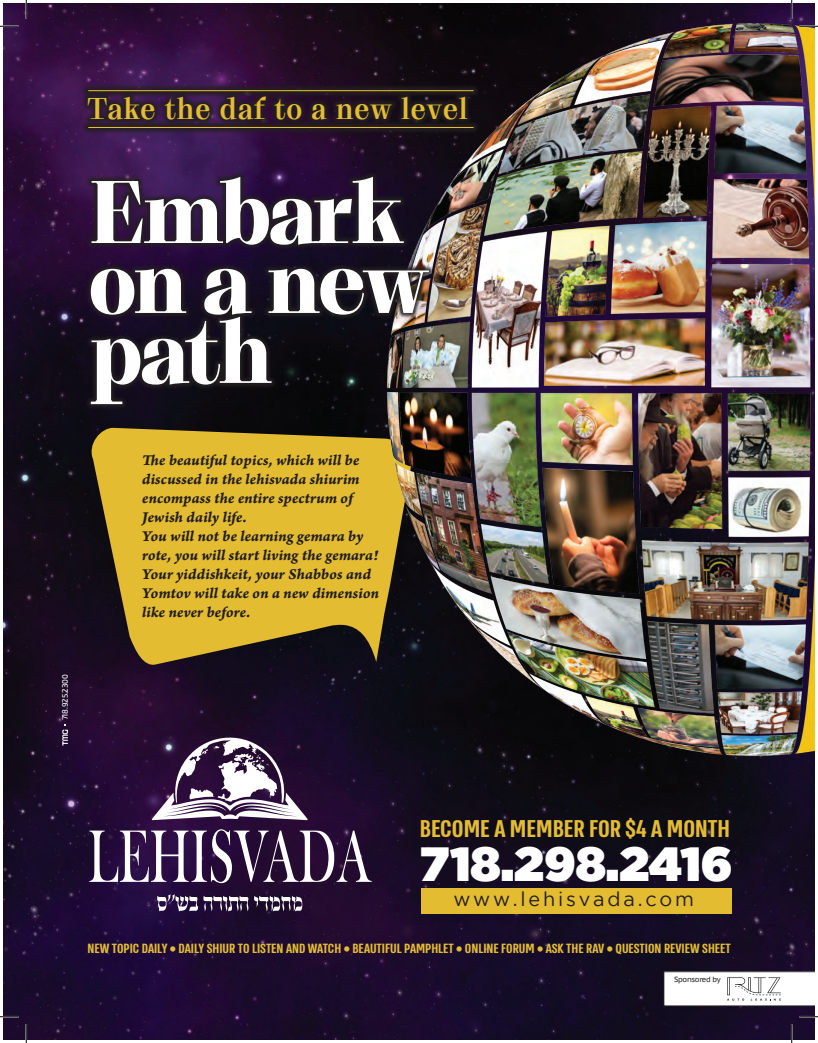
<style>
.page{position:relative;width:818px;height:1043px;background:#fff}
.page>*{position:absolute;margin:0;border:0;box-sizing:border-box;transform-origin:0 0}
.t1{font:900 84.88px/69.9px "AS Grafier Beta";letter-spacing:-.02em;color:#fff;scale:.89 1}
.t2{font:900 47.88px "Gotham";color:#fff}
.t3{font:700 28.88px "AS Grafier Beta";letter-spacing:.03em;color:#e4bc32;scale:.88 1}
.t4{font:600 condensed 27.75px "Almoni";color:#e4bc32}
.t5{font:19.88px "Gotham";letter-spacing:.14em;color:#231f20}
.t6{font:15.88px/19.1px "Arno Pro Bold Italic 08 pt";color:#231f20}
.t7{font:600 condensed 15.25px "Almoni";color:#e4bc32}
.t8{font:500 8px "Exo 2";letter-spacing:-.02em;color:#fff}
.t9{font:7.5px "PT Sans Caption";letter-spacing:-.04em;color:#231f20}
</style>
<div class="page">
<img style="left:4px;top:4px;width:810px;height:1035px">
<svg style="left:87px;top:427px;width:271px;height:240px;fill:#e4bc32"></svg>
<img style="left:358px;top:4px;width:456px;height:832px">
<svg style="left:62px;top:724px;width:6px;height:21px"></svg>
<svg style="left:663px;top:971px;width:151px;height:35px"></svg>
<div style="left:82px;top:84px;width:398px;height:14px;background:#231f20;opacity:.86"></div>
<div style="left:82px;top:120px;width:398px;height:14px;background:#231f20;opacity:.86"></div>
<hr style="left:88px;top:127px;width:385px;height:1px;background:#e4bc32">
<div style="left:85px;top:171px;width:349px;height:239px;background:#231f20;opacity:.86"></div>
<div style="left:82px;top:90px;width:391px;height:35px;background:#231f20;opacity:.86"></div>
<div style="left:421px;top:887px;width:310px;height:26px;background:#e4bc32"></div>
<svg style="left:89px;top:829px;width:282px;height:54px"></svg>
<svg style="left:157px;top:894px;width:145px;height:17px"></svg>
<svg style="left:151px;top:730px;width:157px;height:90px"></svg>
<svg style="left:0;top:25px;width:19px;height:2px"></svg>
<svg style="left:799px;top:25px;width:19px;height:2px"></svg>
<svg style="left:0;top:1015px;width:19px;height:2px"></svg>
<svg style="left:799px;top:1015px;width:19px;height:2px"></svg>
<svg style="left:25px;top:0;width:2px;height:19px"></svg>
<svg style="left:25px;top:1024px;width:2px;height:18px"></svg>
<svg style="left:790px;top:0;width:2px;height:19px"></svg>
<svg style="left:790px;top:1024px;width:2px;height:18px"></svg>
<h3 class="t3" style="left:87px;top:96px;width:433px">Take the daf to a new level</h3>
<p class="t8" style="left:59px;top:720px;width:47px;rotate:-90deg">718.925.2300</p>
<h1 class="t1" style="left:89px;top:185px;width:383px">Embark on a new path</h1>
<p class="t6" style="left:141px;top:450px;width:238px">The beautiful topics, which will be discussed in the lehisvada shiurim encompass the entire spectrum of<br>Jewish daily life.<br>You will not be learning gemara by rote, you will start living the gemara!<br>Your yiddishkeit, your Shabbos and<br>Yomtov will take on a new dimension like never before.</p>
<h3 class="t4" style="left:420px;top:806px;width:311px">BECOME A MEMBER FOR $4 A MONTH</h3>
<h2 class="t2" style="left:420px;top:836px;width:314px">718.298.2416</h2>
<p class="t5" style="left:453px;top:888px;width:242px">www.lehisvada.com</p>
<p class="t7" style="left:87px;top:936px;width:644px">NEW TOPIC DAILY • DAILY SHIUR TO LISTEN AND WATCH • BEAUTIFUL PAMPHLET • ONLINE FORUM • ASK THE RAV • QUESTION REVIEW SHEET</p>
<p class="t9" style="left:674px;top:974px;width:48px">Sponsored by</p>
</div>
